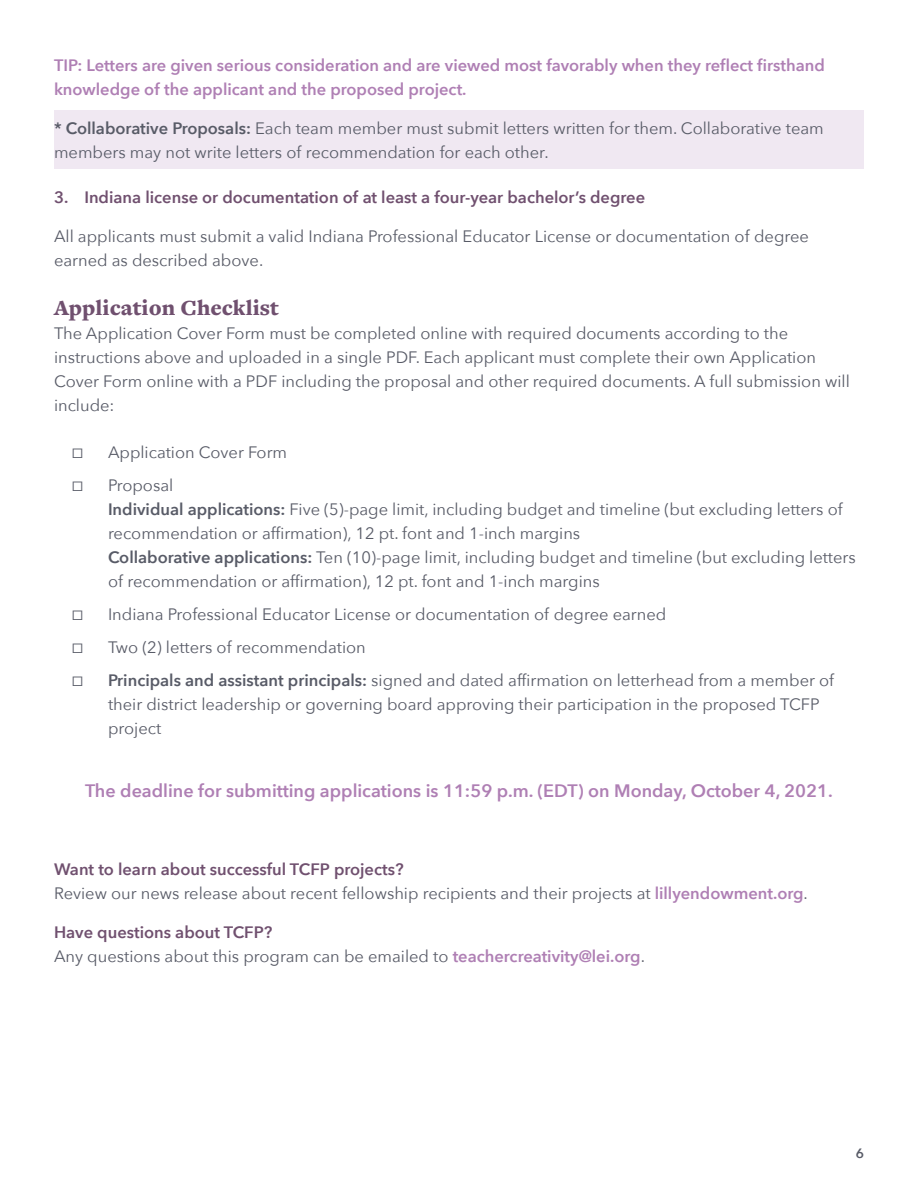
<style>
.page{position:relative;width:918px;height:1188px;background:#fff}
.page>*{position:absolute;margin:0;border:0;box-sizing:border-box;transform-origin:0 0}
.t1{font:900 22.5px "Freight Text Pro";color:#70506f}
.t2{font:600 18px "Avenir Next";color:#af7fb4}
.Lead_Paragraphs_Afte{font:16.5px/24px "Avenir Next";color:#585b67}
.t3{font:600 16.5px/24px "Avenir Next";color:#af7fb4}
.t4{font:600 16.5px "Avenir Next";color:#70506f}
.t5{font:16.5px "Proxima Nova";color:#585b67}
.t6{font:600 13.5px "Avenir Next";color:#585b67}
.s1{font-weight:600}
.s2{font-weight:600;color:#70506f}
.s3{font-weight:600;color:#af7fb4}
</style>
<div class="page">
<div style="left:54px;top:111px;width:810px;height:58px;background:#f0e8f2"></div>
<p class="t3" style="left:54px;top:52px;width:772px">TIP: Letters are given serious consideration and are viewed most favorably when they reflect firsthand knowledge of the applicant and the proposed project.</p>
<p class="Lead_Paragraphs_Afte" style="left:54px;top:115px;width:771px"><span class="s1">* Collaborative Proposals:</span> Each team member must submit letters written for them. Collaborative team members may not write letters of recommendation for each other.</p>
<p class="t4" style="left:54px;top:183px;width:593px">3. Indiana license or documentation of at least a four-year bachelor’s degree</p>
<p class="Lead_Paragraphs_Afte" style="left:54px;top:223px;width:756px">All applicants must submit a valid Indiana Professional Educator License or documentation of degree earned as described above.</p>
<p class="t1" style="left:54px;top:293px;width:226px">Application Checklist</p>
<p class="Lead_Paragraphs_Afte" style="left:54px;top:321px;width:797px">The Application Cover Form must be completed online with required documents according to the instructions above and uploaded in a single PDF. Each applicant must complete their own Application Cover Form online with a PDF including the proposal and other required documents. A full submission will include:</p>
<p class="t5" style="left:72px;top:440px;width:12px">☐</p>
<p class="Lead_Paragraphs_Afte" style="left:108px;top:439px;width:181px">Application Cover Form</p>
<p class="t5" style="left:72px;top:473px;width:12px">☐</p>
<p class="Lead_Paragraphs_Afte" style="left:108px;top:472px;width:749px">Proposal<br><span class="s1">Individual applications:</span> Five (5)-page limit, including budget and timeline (but excluding letters of recommendation or affirmation), 12 pt. font and 1-inch margins<br><span class="s1">Collaborative applications:</span> Ten (10)-page limit, including budget and timeline (but excluding letters of recommendation or affirmation), 12 pt. font and 1-inch margins</p>
<p class="t5" style="left:72px;top:602px;width:12px">☐</p>
<p class="Lead_Paragraphs_Afte" style="left:108px;top:601px;width:560px">Indiana Professional Educator License or documentation of degree earned</p>
<p class="t5" style="left:72px;top:635px;width:12px">☐</p>
<p class="Lead_Paragraphs_Afte" style="left:108px;top:634px;width:259px">Two (2) letters of recommendation</p>
<p class="t5" style="left:72px;top:668px;width:12px">☐</p>
<p class="Lead_Paragraphs_Afte" style="left:108px;top:667px;width:728px"><span class="s1">Principals and assistant principals:</span> signed and dated affirmation on letterhead from a member of their district leadership or governing board approving their participation in the proposed TCFP project</p>
<p class="t2" style="left:85px;top:775px;width:749px">The deadline for submitting applications is 11:59 p.m. (EDT) on Monday, October 4, 2021.</p>
<p class="Lead_Paragraphs_Afte" style="left:54px;top:856px;width:755px"><span class="s2">Want to learn about successful TCFP projects?<br></span>Review our news release about recent fellowship recipients and their projects at <span class="s3">lillyendowment.org</span>.</p>
<p class="Lead_Paragraphs_Afte" style="left:54px;top:919px;width:592px"><span class="s2">Have questions about TCFP?<br></span>Any questions about this program can be emailed to <span class="s3">teachercreativity@lei.org</span>.</p>
<p class="t6" style="left:856px;top:1142px;width:10px">6</p>
</div>
